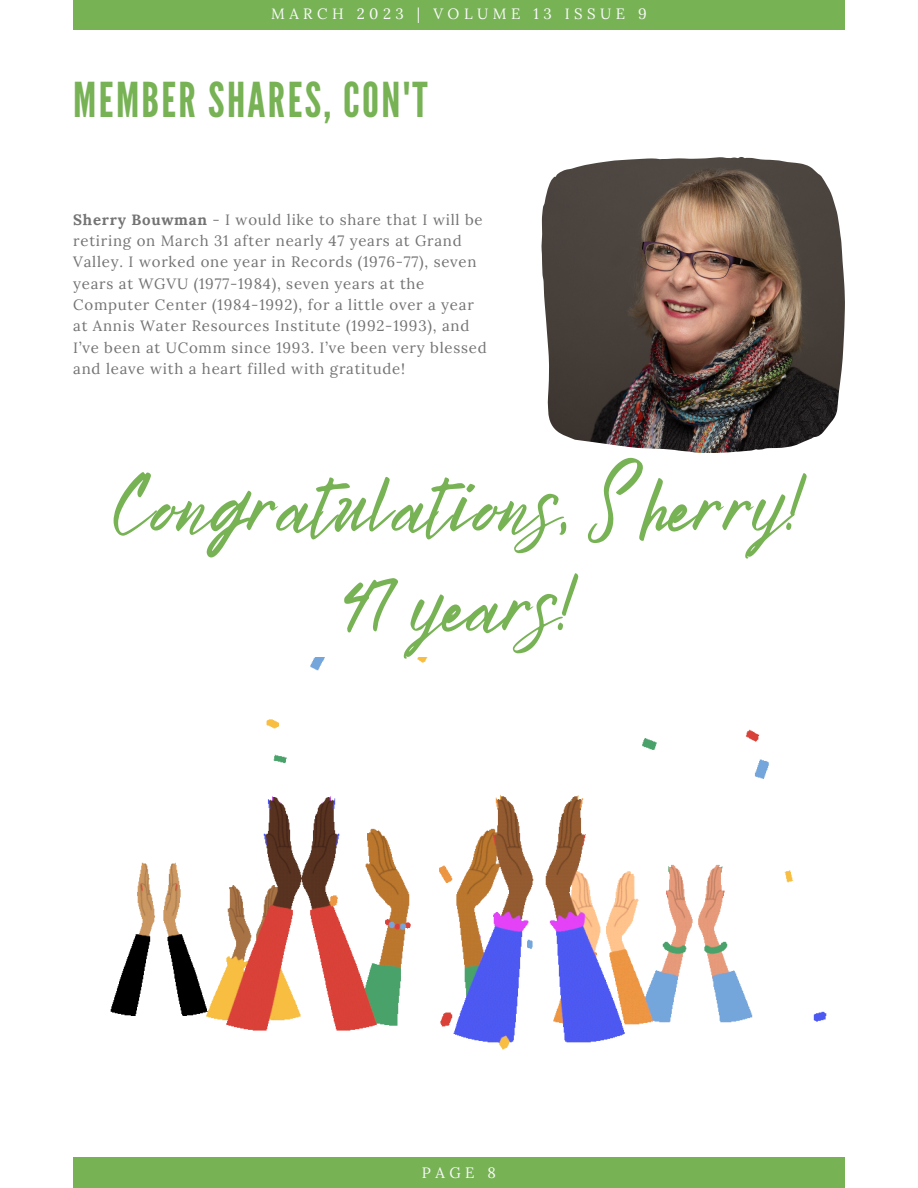
<style>
.page{position:relative;width:918px;height:1188px;background:#fff}
.page>*{position:absolute;margin:0;border:0;box-sizing:border-box;transform-origin:0 0}
.t1{font:87.45px/100.2px "Bright Sunshine";color:#77b255;text-align:center}
.t2{font:48px "League Gothic";letter-spacing:.05em;color:#77b255}
.t3{font:15px/21.3px "Lora";letter-spacing:.05em;color:#737373}
.t4{font:15px "Lora";letter-spacing:.3em;color:#fafafa}
.s1{font-weight:700}
</style>
<div class="page">
<div style="left:73px;top:1157px;width:772px;height:31px;background:#77b255"></div>
<div style="left:73px;top:0;width:772px;height:30px;background:#77b255"></div>
<img style="left:542px;top:157px;width:303px;height:296px">
<img style="left:110px;top:658px;width:717px;height:392px">
<p class="t4" style="left:271px;top:4px;width:377px">MARCH 2023 | VOLUME 13 ISSUE 9</p>
<h2 class="t2" style="left:73px;top:72px;width:356px">MEMBER SHARES, CON'T</h2>
<p class="t3" style="left:73px;top:208px;width:415px"><span class="s1">Sherry Bouwman</span> - I would like to share that I will be retiring on March 31 after nearly 47 years at Grand Valley. I worked one year in Records (1976-77), seven years at WGVU (1977-1984), seven years at the Computer Center (1984-1992), for a little over a year at Annis Water Resources Institute (1992-1993), and I’ve been at UComm since 1993. I’ve been very blessed and leave with a heart filled with gratitude!</p>
<h1 class="t1" style="left:114px;top:454px;width:692px">Congratulations, Sherry!<br>47 years!</h1>
<p class="t4" style="left:422px;top:1163px;width:76px">PAGE 8</p>
</div>
